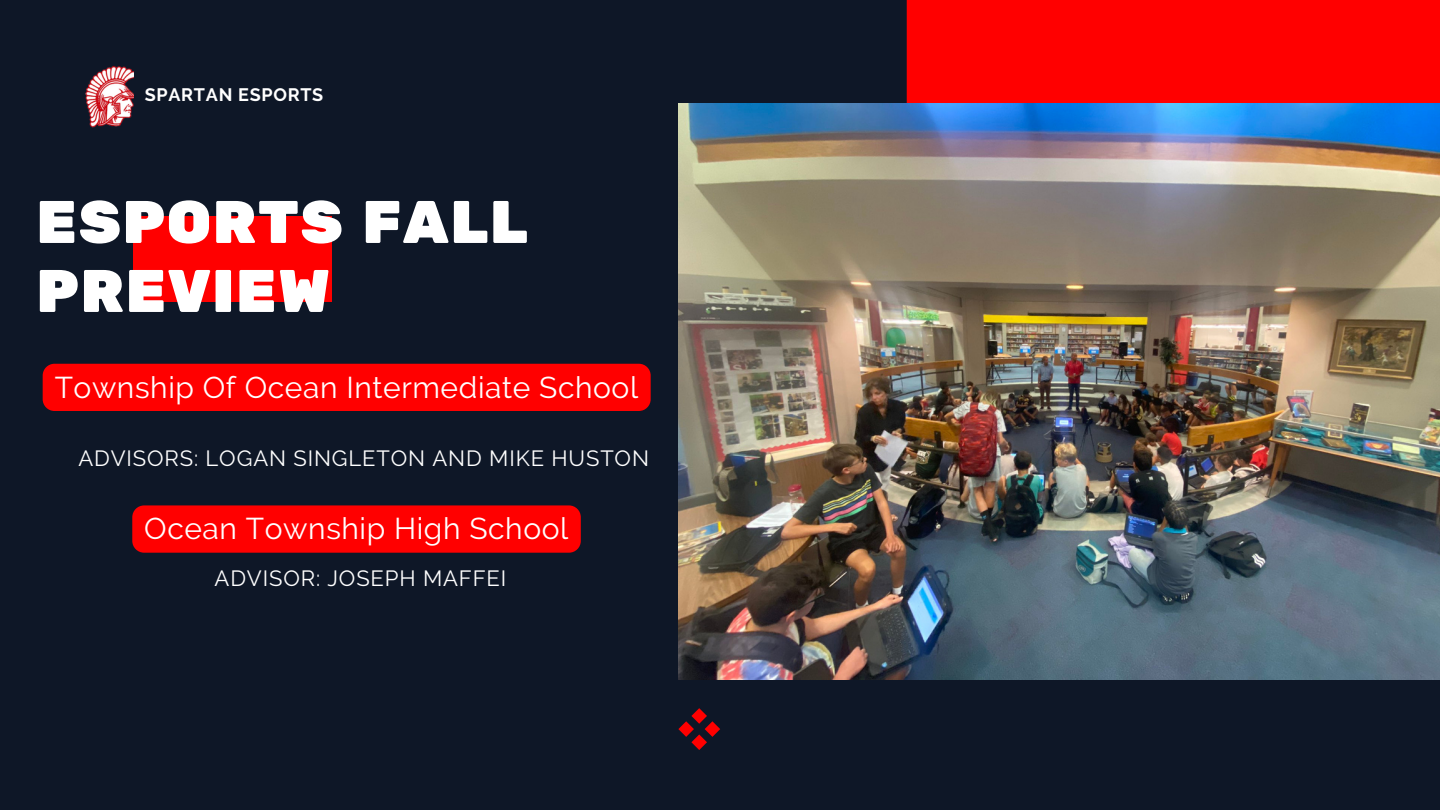
<style>
.page{position:relative;width:1440px;height:810px;background:#0e1727}
.page>*{position:absolute;margin:0;border:0;box-sizing:border-box;transform-origin:0 0}
.t1{font:60px/69px "Rubik One";letter-spacing:.01em;color:#fff}
.t2{font:30px "Raleway";letter-spacing:.02em;color:#fff}
.t3{font:22px "Raleway";letter-spacing:.04em;color:#fff}
.t4{font:700 18px "Raleway";letter-spacing:.04em;color:#fff}
</style>
<div class="page">
<div style="left:907px;top:0;width:533px;height:104px;background:#f00"></div>
<svg style="left:678px;top:708px;width:42px;height:42px"></svg>
<div style="left:133px;top:217px;width:198px;height:85px;background:#f00"></div>
<img style="left:678px;top:104px;width:762px;height:575px">
<div style="left:43px;top:364px;width:608px;height:47px;background:#f00;border-radius:12px"></div>
<div style="left:132px;top:505px;width:449px;height:48px;background:#f00;border-radius:12px"></div>
<img style="left:85px;top:65px;width:49px;height:63px">
<p class="t4" style="left:145px;top:84px;width:180px">SPARTAN ESPORTS</p>
<p class="t1" style="left:36px;top:190px;width:494px">ESPORTS FALL<br>PREVIEW</p>
<p class="t2" style="left:55px;top:369px;width:585px">Township Of Ocean Intermediate School</p>
<p class="t3" style="left:78px;top:445px;width:572px">ADVISORS: LOGAN SINGLETON AND MIKE HUSTON</p>
<p class="t2" style="left:144px;top:511px;width:426px">Ocean Township High School</p>
<p class="t3" style="left:215px;top:565px;width:293px">ADVISOR: JOSEPH MAFFEI</p>
</div>
